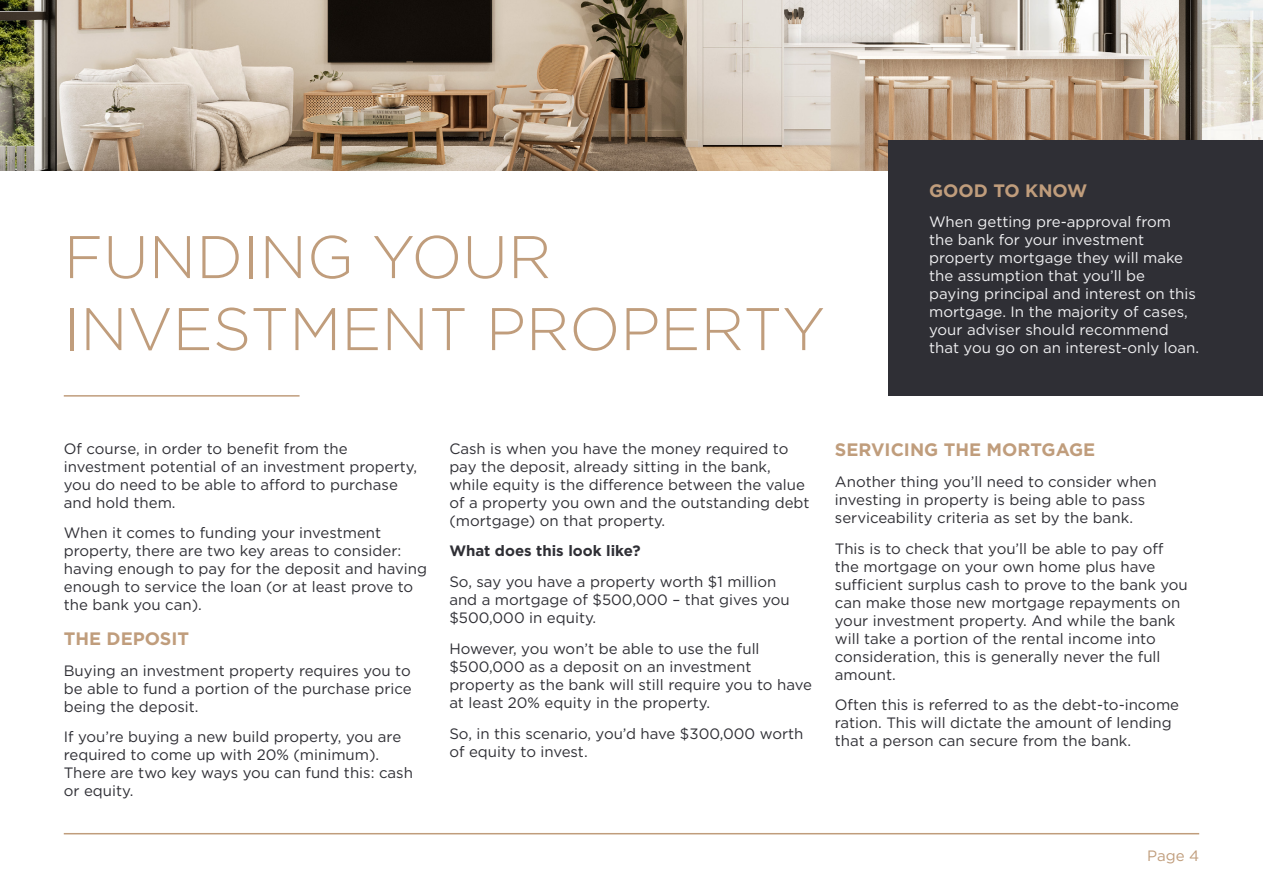
<style>
.page{position:relative;width:1263px;height:893px;background:#fff}
.page>*{position:absolute;margin:0;border:0;box-sizing:border-box;transform-origin:0 0}
.t1{font:300 60px/72px "Gotham";color:#c09d7c}
.t2{font:700 18px "Gotham";color:#c09d7c}
.t3{font:15px/18px "Gotham";color:#2f2f35}
.t4{font:15px/18px "Gotham";color:#f1f1f3}
.t5{font:700 15px "Gotham";color:#2f2f35}
.t6{font:15px "Gotham";color:#c09d7c}
</style>
<div class="page">
<hr style="left:64px;top:833px;width:1135px;height:1px;background:#c09d7c">
<hr style="left:64px;top:395px;width:236px;height:2px;background:#c09d7c">
<img style="left:0;top:0;width:1263px;height:170px">
<div style="left:888px;top:140px;width:375px;height:255px;background:#2f2f35"></div>
<h1 class="t1" style="left:64px;top:219px;width:763px">FUNDING YOUR<br>INVESTMENT PROPERTY</h1>
<p class="t2" style="left:929px;top:178px;width:160px">GOOD TO KNOW</p>
<p class="t4" style="left:929px;top:213px;width:271px">When getting pre-approval from the bank for your investment property mortgage they will make the assumption that you’ll be paying principal and interest on this mortgage. In the majority of cases, your adviser should recommend that you go on an interest-only loan.</p>
<p class="t3" style="left:64px;top:439px;width:355px">Of course, in order to benefit from the investment potential of an investment property, you do need to be able to afford to purchase and hold them.</p>
<p class="t3" style="left:64px;top:524px;width:365px">When it comes to funding your investment property, there are two key areas to consider: having enough to pay for the deposit and having enough to service the loan (or at least prove to the bank you can).</p>
<p class="t2" style="left:64px;top:626px;width:127px">THE DEPOSIT</p>
<p class="t3" style="left:64px;top:661px;width:349px;text-align:justify">Buying an investment property requires you to be able to fund a portion of the purchase price being the deposit.</p>
<p class="t3" style="left:64px;top:728px;width:351px">If you’re buying a new build property, you are required to come up with 20% (minimum).<br>There are two key ways you can fund this: cash or equity.</p>
<p class="t3" style="left:449px;top:439px;width:362px">Cash is when you have the money required to pay the deposit, already sitting in the bank, while equity is the difference between the value of a property you own and the outstanding debt (mortgage) on that property.</p>
<p class="t5" style="left:449px;top:541px;width:193px">What does this look like?</p>
<p class="t3" style="left:449px;top:572px;width:342px">So, say you have a property worth $1 million and a mortgage of $500,000 – that gives you $500,000 in equity.</p>
<p class="t3" style="left:449px;top:639px;width:364px">However, you won’t be able to use the full $500,000 as a deposit on an investment property as the bank will still require you to have at least 20% equity in the property.</p>
<p class="t3" style="left:449px;top:724px;width:356px">So, in this scenario, you’d have $300,000 worth of equity to invest.</p>
<p class="t2" style="left:835px;top:438px;width:262px">SERVICING THE MORTGAGE</p>
<p class="t3" style="left:835px;top:472px;width:323px">Another thing you’ll need to consider when investing in property is being able to pass serviceability criteria as set by the bank.</p>
<p class="t3" style="left:835px;top:539px;width:354px">This is to check that you’ll be able to pay off the mortgage on your own home plus have sufficient surplus cash to prove to the bank you can make those new mortgage repayments on your investment property. And while the bank will take a portion of the rental income into consideration, this is generally never the full amount.</p>
<p class="t3" style="left:835px;top:696px;width:346px">Often this is referred to as the debt-to-income ration. This will dictate the amount of lending that a person can secure from the bank.</p>
<p class="t6" style="left:1147px;top:846px;width:53px">Page 4</p>
</div>
